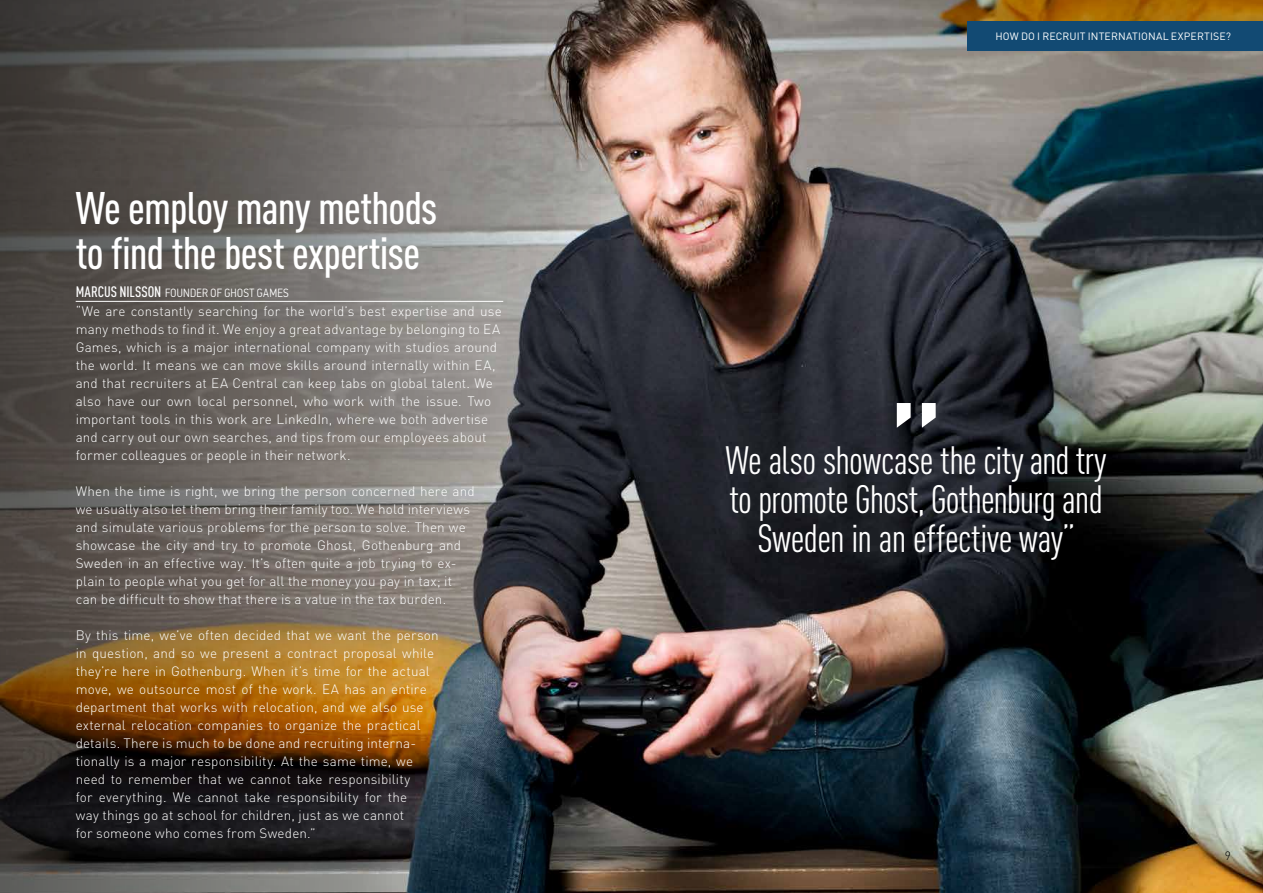
<style>
.page{position:relative;width:1263px;height:893px;background:#fff}
.page>*{position:absolute;margin:0;border:0;box-sizing:border-box;transform-origin:0 0}
.t1{font:500 150px "DIN Cond";color:#fff}
.t2{font:500 45px/45px "DIN Cond";letter-spacing:-.015em;color:#fff}
.t3{font:39px/39px "DIN Cond";letter-spacing:-.02em;color:#fff;text-align:center}
.t4{font:300 13.5px/18px "DIN Pro";letter-spacing:.01em;color:#fff}
.t5{font:300 12px "PF Din Text Cond Std";letter-spacing:.025em;color:#fff}
.t6{font:300 12px "DIN Pro";color:#000}
.t7{font:10.5px "DIN Pro";letter-spacing:.015em;color:#fff}
.s1{font-family:"DIN Cond";font-weight:500;font-size:15px}
</style>
<div class="page">
<img style="left:601px;top:0;width:662px;height:893px">
<svg style="left:0;top:0;width:601px;height:893px;background:#635b53"></svg>
<hr style="left:76px;top:301px;width:427px;height:1px;background:#fff">
<div style="left:968px;top:21px;width:295px;height:30px;background:#124a73"></div>
<h2 class="t2" style="left:76px;top:185px;width:363px">We employ many methods to find the best expertise</h2>
<p class="t5" style="left:76px;top:286px;width:215px"><span class="s1">MARCUS NILSSON</span> FOUNDER OF GHOST GAMES</p>
<p class="t4" style="left:76px;top:301px;width:427px">“We are constantly searching for the world’s best expertise and use many methods to find it. We enjoy a great advantage by belonging to EA Games, which is a major international company with studios around the world. It means we can move skills around internally within EA, and that recruiters at EA Central can keep tabs on global talent. We also have our own local personnel, who work with the issue. Two important tools in this work are LinkedIn, where we both advertise and carry out our own searches, and tips from our employees about former colleagues or people in their network.</p>
<p class="t4" style="left:76px;top:481px;width:401px">When the time is right, we bring the person concerned here and we usually also let them bring their family too. We hold interviews and simulate various problems for the person to solve. Then we showcase the city and try to promote Ghost, Gothenburg and Sweden in an effective way. It’s often quite a job trying to ex&shy;plain to people what you get for all the money you pay in tax; it can be difficult to show that there is a value in the tax burden.</p>
<p class="t4" style="left:76px;top:625px;width:365px">By this time, we’ve often decided that we want the person in question, and so we present a contract proposal while they’re here in Gothenburg. When it’s time for the actual move, we outsource most of the work. EA has an entire department that works with relocation, and we also use external relocation companies to organize the practical details. There is much to be done and recruiting interna&shy;tionally is a major responsibility. At the same time, we need to remember that we cannot take responsibility<br>for everything. We cannot take responsibility for the<br>way things go at school for children, just as we cannot<br>for someone who comes from Sweden.”</p>
<p class="t7" style="left:995px;top:28px;width:237px">HOW DO I RECRUIT INTERNATIONAL EXPERTISE?</p>
<h1 class="t1" style="left:888px;top:367px;width:57px">”</h1>
<h3 class="t3" style="left:726px;top:440px;width:382px">We also showcase the city and try to promote Ghost, Gothenburg and<br>Sweden in an effective way”</h3>
<p class="t6" style="left:1225px;top:846px;width:8px">9</p>
</div>
